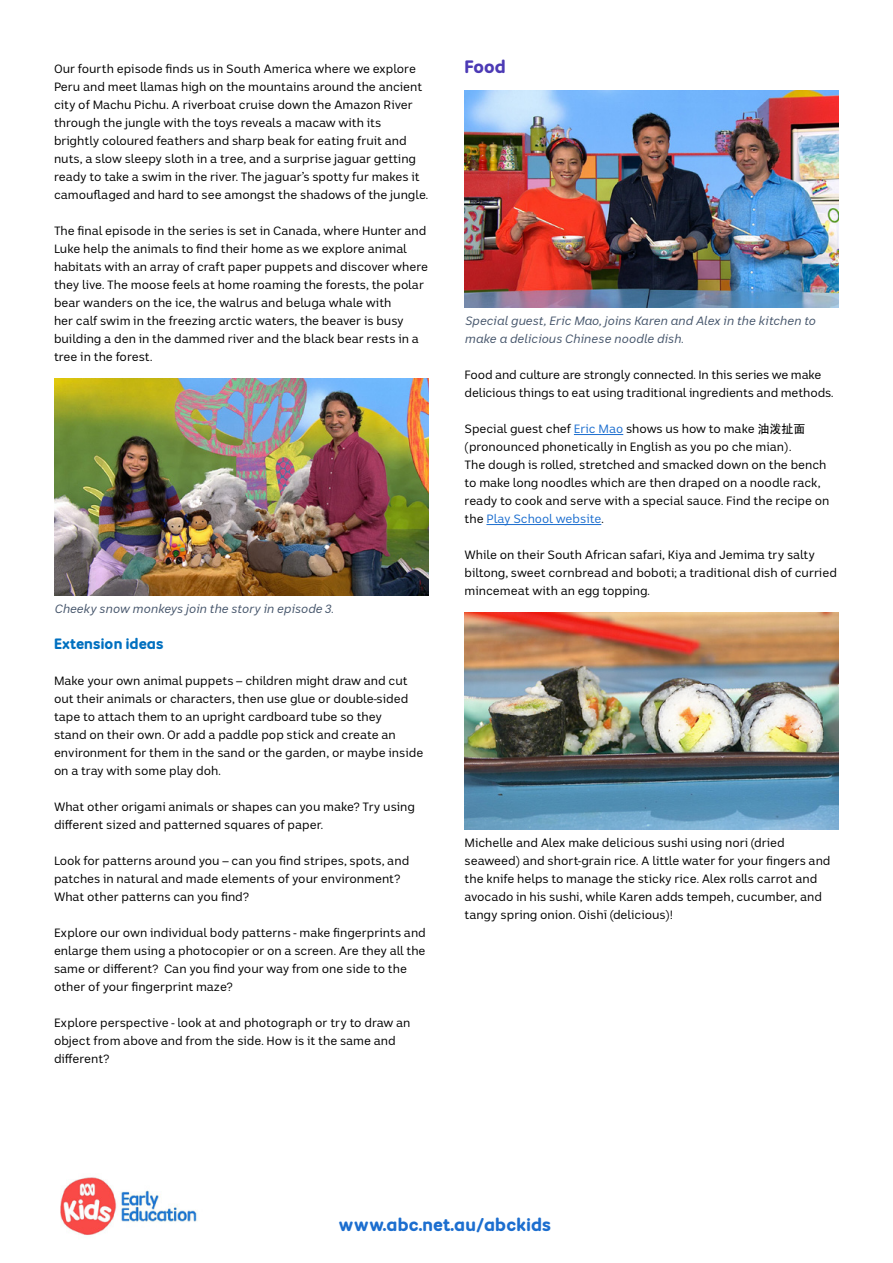
<style>
.page{position:relative;width:893px;height:1263px;background:#fff}
.page>*{position:absolute;margin:0;border:0;box-sizing:border-box;transform-origin:0 0}
.t1{font:700 18px "ABC Sans Rounded";color:#1c6ecf}
.H3_smaller{font:700 18px "ABC Sans Nova Rounded";color:#4c3ab5}
.Heading_4{font:700 15px "ABC Sans Nova Rounded";color:#0070c0}
.t2{font:12px/18px "ABC Sans Nova";color:#000}
.t3{font:italic 12px/18px "ABC Sans Nova";color:#44546a}
.s1{font-family:"ABC Sans";color:#1c6ecf}
.s2{font-family:"ST Heiti TC";font-weight:500}
</style>
<div class="page">
<img style="left:60px;top:1177px;width:137px;height:58px">
<hr style="left:574px;top:434px;width:49px;height:1px;background:#1c6ecf">
<hr style="left:486px;top:524px;width:115px;height:1px;background:#1c6ecf">
<img style="left:465px;top:90px;width:374px;height:217px">
<img style="left:54px;top:378px;width:374px;height:217px">
<img style="left:465px;top:612px;width:374px;height:217px">
<p class="t2" style="left:54px;top:60px;width:376px">Our fourth episode finds us in South America where we explore Peru and meet llamas high on the mountains around the ancient city of Machu Pichu. A riverboat cruise down the Amazon River through the jungle with the toys reveals a macaw with its brightly coloured feathers and sharp beak for eating fruit and nuts, a slow sleepy sloth in a tree, and a surprise jaguar getting ready to take a swim in the river. The jaguar’s spotty fur makes it camouflaged and hard to see amongst the shadows of the jungle.</p>
<p class="t2" style="left:54px;top:222px;width:376px">The final episode in the series is set in Canada, where Hunter and Luke help the animals to find their home as we explore animal habitats with an array of craft paper puppets and discover where they live. The moose feels at home roaming the forests, the polar bear wanders on the ice, the walrus and beluga whale with<br>her calf swim in the freezing arctic waters, the beaver is busy building a den in the dammed river and the black bear rests in a tree in the forest.</p>
<p class="t3" style="left:54px;top:600px;width:281px">Cheeky snow monkeys join the story in episode 3.</p>
<h4 class="Heading_4" style="left:54px;top:635px;width:111px">Extension ideas</h4>
<p class="t2" style="left:54px;top:672px;width:371px">Make your own animal puppets – children might draw and cut out their animals or characters, then use glue or double-sided tape to attach them to an upright cardboard tube so they<br>stand on their own. Or add a paddle pop stick and create an environment for them in the sand or the garden, or maybe inside on a tray with some play doh.</p>
<p class="t2" style="left:54px;top:798px;width:363px">What other origami animals or shapes can you make? Try using different sized and patterned squares of paper.</p>
<p class="t2" style="left:54px;top:852px;width:357px">Look for patterns around you – can you find stripes, spots, and patches in natural and made elements of your environment?<br>What other patterns can you find?</p>
<p class="t2" style="left:54px;top:924px;width:373px">Explore our own individual body patterns - make fingerprints and enlarge them using a photocopier or on a screen. Are they all the same or different? Can you find your way from one side to the other of your fingerprint maze?</p>
<p class="t2" style="left:54px;top:1014px;width:358px">Explore perspective - look at and photograph or try to draw an object from above and from the side. How is it the same and different?</p>
<h3 class="H3_smaller" style="left:465px;top:56px;width:43px">Food</h3>
<p class="t3" style="left:465px;top:312px;width:353px">Special guest, Eric Mao, joins Karen and Alex in the kitchen to make a delicious Chinese noodle dish.</p>
<p class="t2" style="left:465px;top:366px;width:370px">Food and culture are strongly connected. In this series we make delicious things to eat using traditional ingredients and methods.</p>
<p class="t2" style="left:465px;top:420px;width:342px">Special guest chef <span class="s1">Eric Mao</span> shows us how to make <span class="s2">油泼扯面</span>(pronounced phonetically in English as you po che mian).</p>
<p class="t2" style="left:465px;top:456px;width:366px">The dough is rolled, stretched and smacked down on the bench to make long noodles which are then draped on a noodle rack, ready to cook and serve with a special sauce. Find the recipe on the <span class="s1">Play School website</span>.</p>
<p class="t2" style="left:465px;top:546px;width:374px">While on their South African safari, Kiya and Jemima try salty biltong, sweet cornbread and boboti; a traditional dish of curried mincemeat with an egg topping.</p>
<p class="t2" style="left:465px;top:834px;width:367px">Michelle and Alex make delicious sushi using nori (dried seaweed) and short-grain rice. A little water for your fingers and the knife helps to manage the sticky rice. Alex rolls carrot and avocado in his sushi, while Karen adds tempeh, cucumber, and tangy spring onion. Oishī (delicious)!</p>
<h1 class="t1" style="left:339px;top:1213px;width:214px">www.abc.net.au/abckids</h1>
</div>
